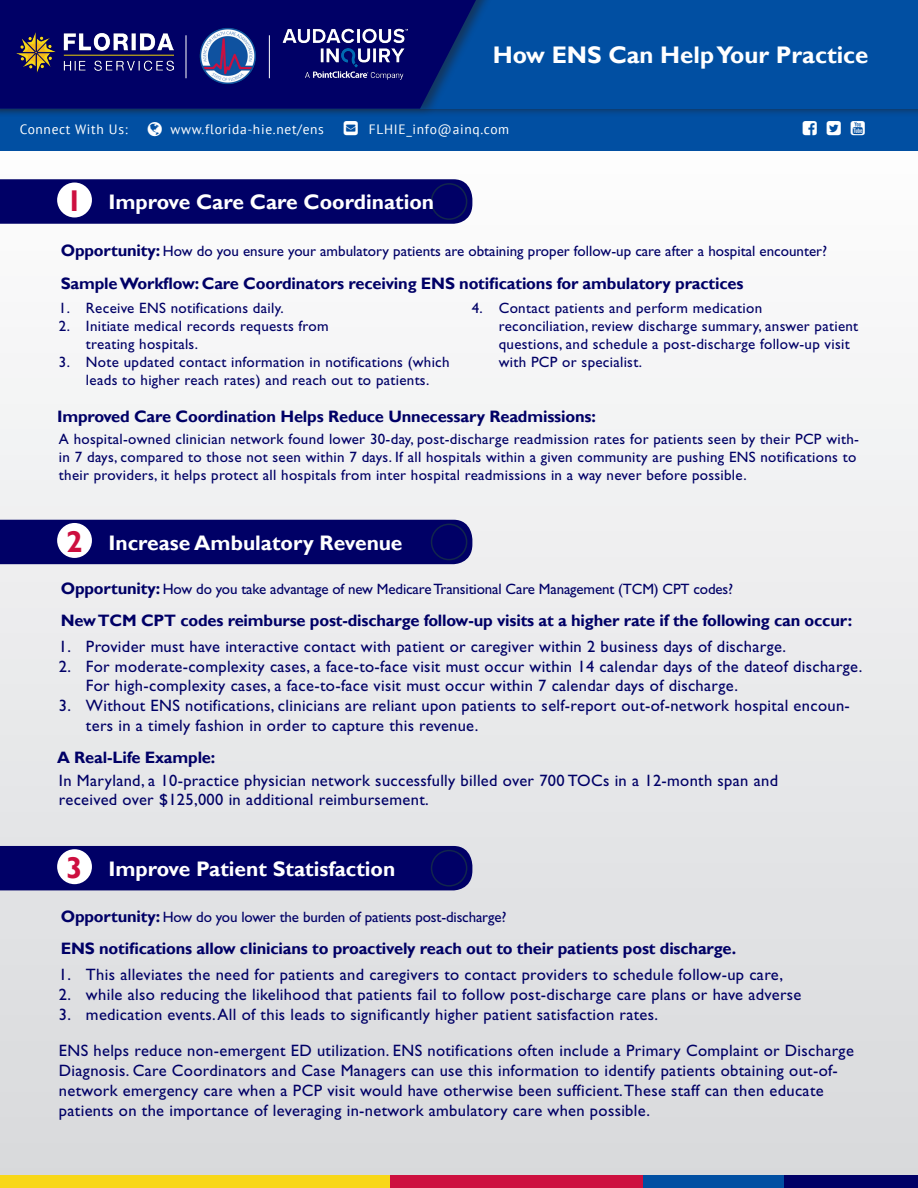
<style>
.page{position:relative;width:918px;height:1188px;background:#fff}
.page>*{position:absolute;margin:0;border:0;box-sizing:border-box;transform-origin:0 0}
.t1{font:700 30px "Gill Sans";color:#cd0f3f}
.t2{font:700 24px "Gill Sans";color:#fff}
.t3{font:700 21px "Gill Sans";color:#fff}
.t4{font:16.5px/19.8px "Gill Sans";letter-spacing:.02em;color:#006}
.t5{font:700 16.5px "Gill Sans";letter-spacing:-.01em;color:#006}
.t6{font:15px/18px "Gill Sans";letter-spacing:.02em;color:#006}
.t7{font:15px "Gill Sans";letter-spacing:-.01em;color:#006}
.t8{font:15px "Gill Sans";color:#006}
.t9{font:13.5px "PT Sans";letter-spacing:.05em;color:#fff}
.s1{font-weight:700;font-size:16.5px}
</style>
<div class="page">
<div style="left:0;top:1174px;width:391px;height:14px;background:#f8d718"></div>
<div style="left:643px;top:1174px;width:141px;height:14px;background:#014fa2"></div>
<div style="left:784px;top:1174px;width:134px;height:14px;background:#006"></div>
<div style="left:391px;top:1174px;width:252px;height:14px;background:#cd0f3f"></div>
<div style="left:0;top:151px;width:918px;height:1023px;background:linear-gradient(to bottom,#fdfdfd,#d8d9db)"></div>
<div style="left:0;top:0;width:918px;height:151px;background:#014fa2"></div>
<div style="left:0;top:0;width:918px;height:117px;background:#231f20;opacity:.75"></div>
<div style="left:0;top:0;width:918px;height:109px;background:#014fa2"></div>
<div style="left:0;top:0;width:497px;height:117px;background:#231f20;opacity:.5"></div>
<svg style="left:0;top:0;width:483px;height:109px;background:#00086a"></svg>
<img style="left:17px;top:33px;width:157px;height:39px">
<img style="left:199px;top:27px;width:57px;height:57px">
<img style="left:282px;top:29px;width:126px;height:51px">
<hr style="left:186px;top:35px;width:1px;height:43px;background:#fff">
<hr style="left:269px;top:35px;width:1px;height:43px;background:#fff">
<div style="left:0;top:179px;width:472px;height:45px;background:#006"></div>
<div style="left:57px;top:183px;width:35px;height:34px;background:#fff;border-radius:50%"></div>
<div style="left:431px;top:183px;width:36px;height:37px;border:2px solid #12264d;border-radius:50%"></div>
<div style="left:0;top:520px;width:472px;height:44px;background:#006"></div>
<div style="left:57px;top:523px;width:35px;height:35px;background:#fff;border-radius:50%"></div>
<div style="left:431px;top:524px;width:36px;height:36px;border:2px solid #12264d;border-radius:50%"></div>
<div style="left:0;top:846px;width:472px;height:44px;background:#006"></div>
<div style="left:57px;top:849px;width:35px;height:35px;background:#fff;border-radius:50%"></div>
<div style="left:431px;top:850px;width:36px;height:37px;border:2px solid #12264d;border-radius:50%"></div>
<p class="t2" style="left:493px;top:40px;width:377px">How ENS Can Help Your Practice</p>
<p class="t9" style="left:20px;top:121px;width:109px">Connect With Us:</p>
<p class="t9" style="left:171px;top:121px;width:155px">www.florida-hie.net/ens</p>
<p class="t9" style="left:369px;top:121px;width:142px">FLHIE_info@ainq.com</p>
<p class="t1" style="left:66px;top:183px;width:18px">1</p>
<p class="t3" style="left:109px;top:189px;width:327px">Improve Care Care Coordination</p>
<p class="t8" style="left:61px;top:243px;width:768px"><span class="s1">Opportunity:</span> How do you ensure your ambulatory patients are obtaining proper follow-up care after a hospital encounter?</p>
<p class="t5" style="left:61px;top:273px;width:684px">Sample Workflow: Care Coordinators receiving ENS notifications for ambulatory practices</p>
<p class="t6" style="left:59px;top:299px;width:226px">1. Receive ENS notifications daily.</p>
<p class="t6" style="left:86px;top:317px;width:244px;text-indent:-27px">2. Initiate medical records requests from treating hospitals.</p>
<p class="t6" style="left:59px;top:353px;width:392px;text-align:center">3. Note updated contact information in notifications (which leads to higher reach rates) and reach out to patients.</p>
<p class="t6" style="left:499px;top:299px;width:361px;text-indent:-27px">4. Contact patients and perform medication<br>reconciliation, review discharge summary, answer patient questions, and schedule a post-discharge follow-up visit with PCP or specialist.</p>
<p class="t5" style="left:57px;top:407px;width:540px">Improved Care Coordination Helps Reduce Unnecessary Readmissions:</p>
<p class="t6" style="left:59px;top:430px;width:802px">A hospital-owned clinician network found lower 30-day, post-discharge readmission rates for patients seen by their PCP with&shy;in 7 days, compared to those not seen within 7 days. If all hospitals within a given community are pushing ENS notifications to their providers, it helps protect all hospitals from inter hospital readmissions in a way never before possible.</p>
<p class="t1" style="left:66px;top:523px;width:18px">2</p>
<p class="t3" style="left:109px;top:530px;width:296px">Increase Ambulatory Revenue</p>
<p class="t7" style="left:61px;top:580px;width:674px"><span class="s1">Opportunity:</span> How do you take advantage of new Medicare Transitional Care Management (TCM) CPT codes?</p>
<p class="t5" style="left:61px;top:611px;width:793px">New TCM CPT codes reimburse post-discharge follow-up visits at a higher rate if the following can occur:</p>
<p class="t4" style="left:59px;top:636px;width:729px">1. Provider must have interactive contact with patient or caregiver within 2 business days of discharge.</p>
<p class="t4" style="left:86px;top:656px;width:778px;text-indent:-27px">2. For moderate-complexity cases, a face-to-face visit must occur within 14 calendar days of the dateof discharge.<br>For high-complexity cases, a face-to-face visit must occur within 7 calendar days of discharge.</p>
<p class="t4" style="left:86px;top:696px;width:765px;text-indent:-27px">3. Without ENS notifications, clinicians are reliant upon patients to self-report out-of-network hospital encoun&shy;ters in a timely fashion in order to capture this revenue.</p>
<p class="t5" style="left:57px;top:747px;width:160px">A Real-Life Example:</p>
<p class="t4" style="left:59px;top:770px;width:721px">In Maryland, a 10-practice physician network successfully billed over 700 TOCs in a 12-month span and</p>
<p class="t4" style="left:59px;top:790px;width:371px">received over $125,000 in additional reimbursement.</p>
<p class="t1" style="left:66px;top:850px;width:18px">3</p>
<p class="t3" style="left:109px;top:856px;width:288px">Improve Patient Statisfaction</p>
<p class="t7" style="left:61px;top:908px;width:447px"><span class="s1">Opportunity:</span> How do you lower the burden of patients post-discharge?</p>
<p class="t5" style="left:61px;top:939px;width:677px">ENS notifications allow clinicians to proactively reach out to their patients post discharge.</p>
<p class="t4" style="left:59px;top:965px;width:726px">1. This alleviates the need for patients and caregivers to contact providers to schedule follow-up care,</p>
<p class="t4" style="left:59px;top:984px;width:744px">2. while also reducing the likelihood that patients fail to follow post-discharge care plans or have adverse</p>
<p class="t4" style="left:59px;top:1004px;width:601px">3. medication events. All of this leads to significantly higher patient satisfaction rates.</p>
<p class="t4" style="left:59px;top:1041px;width:796px">ENS helps reduce non-emergent ED utilization. ENS notifications often include a Primary Complaint or Discharge Diagnosis. Care Coordinators and Case Managers can use this information to identify patients obtaining out-of&shy;network emergency care when a PCP visit would have otherwise been sufficient. These staff can then educate patients on the importance of leveraging in-network ambulatory care when possible.</p>
</div>
